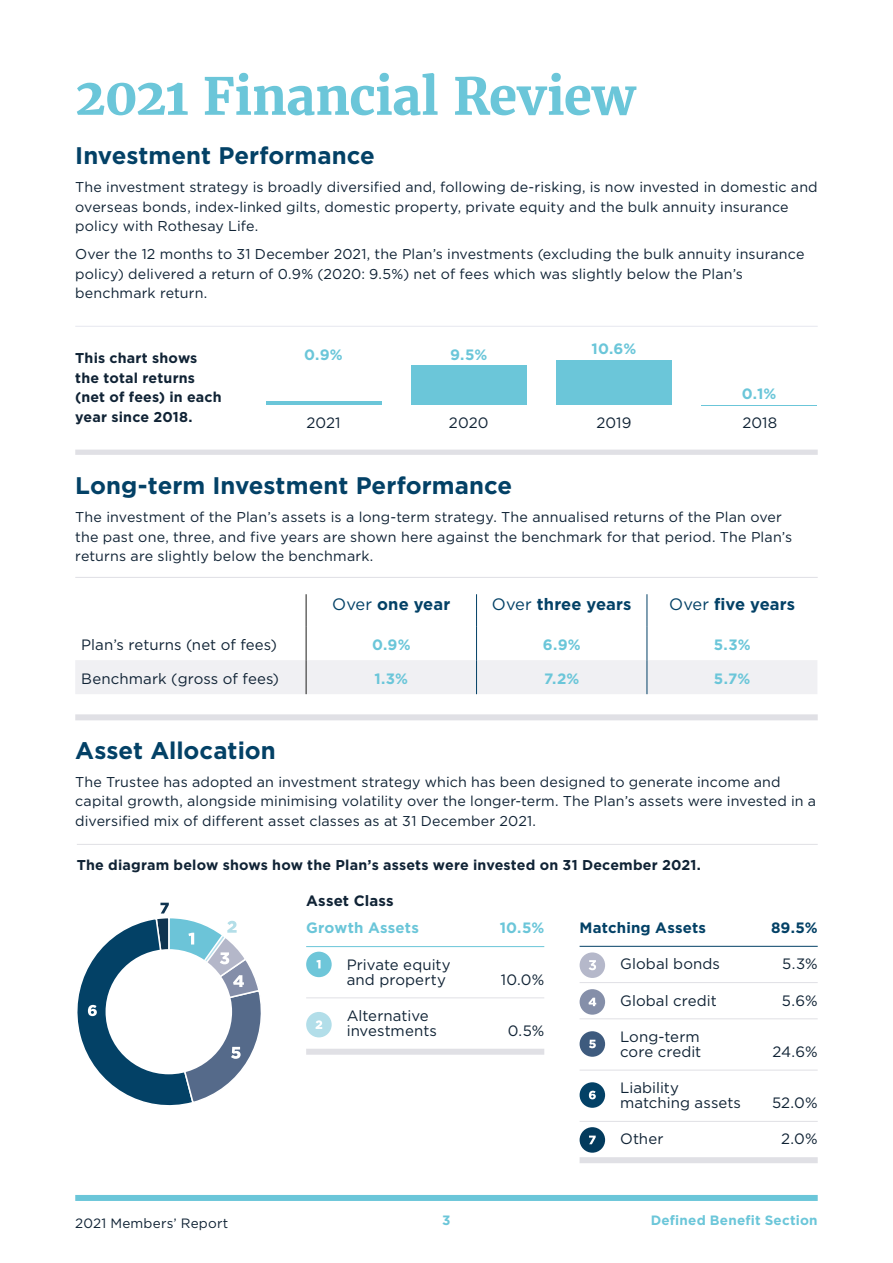
<style>
.page{position:relative;width:893px;height:1263px;background:#fff}
.page>*{position:absolute;margin:0;border:0;box-sizing:border-box;transform-origin:0 0}
.Main_Header{font:700 51px "Merriweather";letter-spacing:-.015em;color:#6bc6d9}
.Sub_Title{font:700 24px "Gotham";color:#034166}
.t1{font:700 16.5px "Gotham";letter-spacing:.005em;color:#034166}
.t2{font:15px/15px "Gotham";letter-spacing:.005em;color:#102335}
.t3{font:700 15px "Gotham";letter-spacing:.01em;color:#6bc6d9}
.t4{font:700 15px "Gotham";letter-spacing:.01em;color:#034166}
.t5{font:700 15px "Gotham";letter-spacing:.01em;color:#102335}
.Body_copy{font:14.25px/19.5px "Gotham";letter-spacing:.01em;color:#102335}
.t6{font:700 14.25px/19.5px "Gotham";letter-spacing:.01em;color:#102335}
.t7{font:700 13.5px "Gotham";letter-spacing:.015em;color:#6bc6d9}
.t8{font:13.5px "Gotham";letter-spacing:.015em;color:#102335}
.s1{font-weight:400}
</style>
<div class="page">
<div style="left:75px;top:1195px;width:743px;height:6px;background:#6bc6d9"></div>
<hr style="left:75px;top:326px;width:743px;height:1px;background:#e6e7ef">
<div style="left:75px;top:450px;width:743px;height:5px;background:#e0e0e5"></div>
<hr style="left:75px;top:577px;width:743px;height:1px;background:#e0e0e5">
<div style="left:75px;top:660px;width:742px;height:34px;background:#f0f0f3"></div>
<hr style="left:306px;top:594px;width:1px;height:32px;background:#1d1d1b">
<hr style="left:306px;top:626px;width:1px;height:34px;background:#1d1d1b">
<hr style="left:306px;top:660px;width:1px;height:34px;background:#1d1d1b">
<hr style="left:476px;top:594px;width:1px;height:32px;background:#034166">
<hr style="left:646px;top:594px;width:1px;height:32px;background:#034166">
<hr style="left:476px;top:626px;width:1px;height:34px;background:#034166">
<hr style="left:646px;top:626px;width:1px;height:34px;background:#034166">
<hr style="left:476px;top:660px;width:1px;height:34px;background:#034166">
<hr style="left:646px;top:660px;width:1px;height:34px;background:#034166">
<div style="left:75px;top:714px;width:743px;height:6px;background:#e0e0e5"></div>
<hr style="left:306px;top:946px;width:238px;height:1px;background:#6bc6d9">
<hr style="left:306px;top:997px;width:238px;height:1px;background:#e0e0e5">
<div style="left:306px;top:1049px;width:238px;height:6px;background:#e0e0e5"></div>
<div style="left:306px;top:952px;width:26px;height:25px;background:#6ec6d9;border-radius:50%"></div>
<svg style="left:316px;top:960px;width:5px;height:8px"></svg>
<div style="left:306px;top:1012px;width:26px;height:25px;background:#b2dee9;border-radius:50%"></div>
<svg style="left:316px;top:1020px;width:6px;height:9px"></svg>
<hr style="left:580px;top:946px;width:238px;height:1px;background:#034166">
<hr style="left:580px;top:982px;width:238px;height:1px;background:#e0e0e5">
<hr style="left:580px;top:1018px;width:238px;height:1px;background:#e0e0e5">
<hr style="left:580px;top:1070px;width:238px;height:1px;background:#e0e0e5">
<hr style="left:580px;top:1121px;width:238px;height:1px;background:#e0e0e5">
<div style="left:580px;top:1157px;width:238px;height:6px;background:#e0e0e5"></div>
<div style="left:580px;top:952px;width:25px;height:26px;background:#b5b8ca;border-radius:50%"></div>
<svg style="left:589px;top:960px;width:7px;height:10px"></svg>
<div style="left:580px;top:989px;width:25px;height:26px;background:#858fa9;border-radius:50%"></div>
<svg style="left:588px;top:998px;width:8px;height:8px"></svg>
<div style="left:580px;top:1031px;width:25px;height:26px;background:#3e5b7e;border-radius:50%"></div>
<svg style="left:589px;top:1040px;width:7px;height:8px"></svg>
<div style="left:580px;top:1082px;width:25px;height:26px;background:#034166;border-radius:50%"></div>
<svg style="left:589px;top:1091px;width:7px;height:8px"></svg>
<div style="left:580px;top:1127px;width:25px;height:26px;background:#033b5d;border-radius:50%"></div>
<svg style="left:589px;top:1135px;width:7px;height:9px"></svg>
<svg style="left:77px;top:903px;width:184px;height:203px"></svg>
<hr style="left:266px;top:401px;width:115px;height:4px;background:#6bc6d9">
<hr style="left:77px;top:844px;width:741px;height:1px;background:#e0e0e5">
<div style="left:556px;top:360px;width:116px;height:45px;background:#6bc6d9"></div>
<hr style="left:701px;top:405px;width:116px;height:1px;background:#6bc6d9">
<div style="left:411px;top:366px;width:116px;height:39px;background:#6bc6d9"></div>
<p class="Main_Header" style="left:75px;top:65px;width:562px">2021 Financial Review</p>
<p class="Sub_Title" style="left:75px;top:142px;width:301px">Investment Performance</p>
<p class="Body_copy" style="left:75px;top:177px;width:744px">The investment strategy is broadly diversified and, following de-risking, is now invested in domestic and overseas bonds, index-linked gilts, domestic property, private equity and the bulk annuity insurance policy with Rothesay Life.</p>
<p class="Body_copy" style="left:75px;top:244px;width:731px">Over the 12 months to 31 December 2021, the Plan’s investments (excluding the bulk annuity insurance policy) delivered a return of 0.9% (2020: 9.5%) net of fees which was slightly below the Plan’s benchmark return.</p>
<p class="t6" style="left:75px;top:348px;width:148px">This chart shows the total returns (net of fees) in each year since 2018.</p>
<p class="t3" style="left:304px;top:346px;width:40px">0.9%</p>
<p class="t2" style="left:306px;top:415px;width:36px">2021</p>
<p class="t3" style="left:450px;top:346px;width:39px">9.5%</p>
<p class="t2" style="left:449px;top:415px;width:41px">2020</p>
<p class="t3" style="left:592px;top:340px;width:46px">10.6%</p>
<p class="t2" style="left:596px;top:415px;width:37px">2019</p>
<p class="t3" style="left:742px;top:385px;width:36px">0.1%</p>
<p class="t2" style="left:742px;top:415px;width:36px">2018</p>
<p class="Sub_Title" style="left:75px;top:472px;width:438px">Long-term Investment Performance</p>
<p class="Body_copy" style="left:75px;top:507px;width:718px">The investment of the Plan’s assets is a long-term strategy. The annualised returns of the Plan over the past one, three, and five years are shown here against the benchmark for that period. The Plan’s returns are slightly below the benchmark.</p>
<p class="t1" style="left:332px;top:594px;width:120px"><span class="s1">Over</span> one year</p>
<p class="t1" style="left:492px;top:594px;width:141px"><span class="s1">Over</span> three years</p>
<p class="t1" style="left:669px;top:594px;width:127px"><span class="s1">Over</span> five years</p>
<p class="t2" style="left:81px;top:637px;width:197px">Plan’s returns (net of fees)</p>
<p class="t3" style="left:372px;top:636px;width:40px">0.9%</p>
<p class="t3" style="left:543px;top:636px;width:39px">6.9%</p>
<p class="t3" style="left:714px;top:636px;width:38px">5.3%</p>
<p class="t2" style="left:81px;top:671px;width:199px">Benchmark (gross of fees)</p>
<p class="t3" style="left:374px;top:670px;width:35px">1.3%</p>
<p class="t3" style="left:544px;top:670px;width:37px">7.2%</p>
<p class="t3" style="left:714px;top:670px;width:38px">5.7%</p>
<p class="Sub_Title" style="left:75px;top:736px;width:202px">Asset Allocation</p>
<p class="Body_copy" style="left:75px;top:772px;width:742px">The Trustee has adopted an investment strategy which has been designed to generate income and capital growth, alongside minimising volatility over the longer-term. The Plan’s assets were invested in a diversified mix of different asset classes as at 31 December 2021.</p>
<p class="t6" style="left:77px;top:855px;width:626px">The diagram below shows how the Plan’s assets were invested on 31 December 2021.</p>
<p class="t5" style="left:306px;top:892px;width:89px">Asset Class</p>
<p class="t3" style="left:306px;top:919px;width:114px">Growth Assets</p>
<p class="t3" style="left:500px;top:919px;width:46px">10.5%</p>
<p class="t2" style="left:347px;top:957px;width:106px">Private equity and property</p>
<p class="t2" style="left:501px;top:972px;width:45px">10.0%</p>
<p class="t2" style="left:347px;top:1008px;width:92px">Alternative investments</p>
<p class="t2" style="left:508px;top:1023px;width:38px">0.5%</p>
<p class="t4" style="left:580px;top:919px;width:128px">Matching Assets</p>
<p class="t4" style="left:771px;top:919px;width:48px">89.5%</p>
<p class="t2" style="left:620px;top:956px;width:101px">Global bonds</p>
<p class="t2" style="left:782px;top:956px;width:37px">5.3%</p>
<p class="t2" style="left:620px;top:993px;width:98px">Global credit</p>
<p class="t2" style="left:782px;top:993px;width:37px">5.6%</p>
<p class="t2" style="left:620px;top:1029px;width:83px">Long-term core credit</p>
<p class="t2" style="left:772px;top:1044px;width:47px">24.6%</p>
<p class="t2" style="left:620px;top:1080px;width:122px">Liability matching assets</p>
<p class="t2" style="left:772px;top:1095px;width:47px">52.0%</p>
<p class="t2" style="left:620px;top:1131px;width:45px">Other</p>
<p class="t2" style="left:781px;top:1131px;width:38px">2.0%</p>
<p class="t8" style="left:75px;top:1216px;width:155px">2021 Members’ Report</p>
<p class="t7" style="left:442px;top:1213px;width:10px">3</p>
<p class="t7" style="left:651px;top:1213px;width:168px">Defined Benefit Section</p>
</div>
